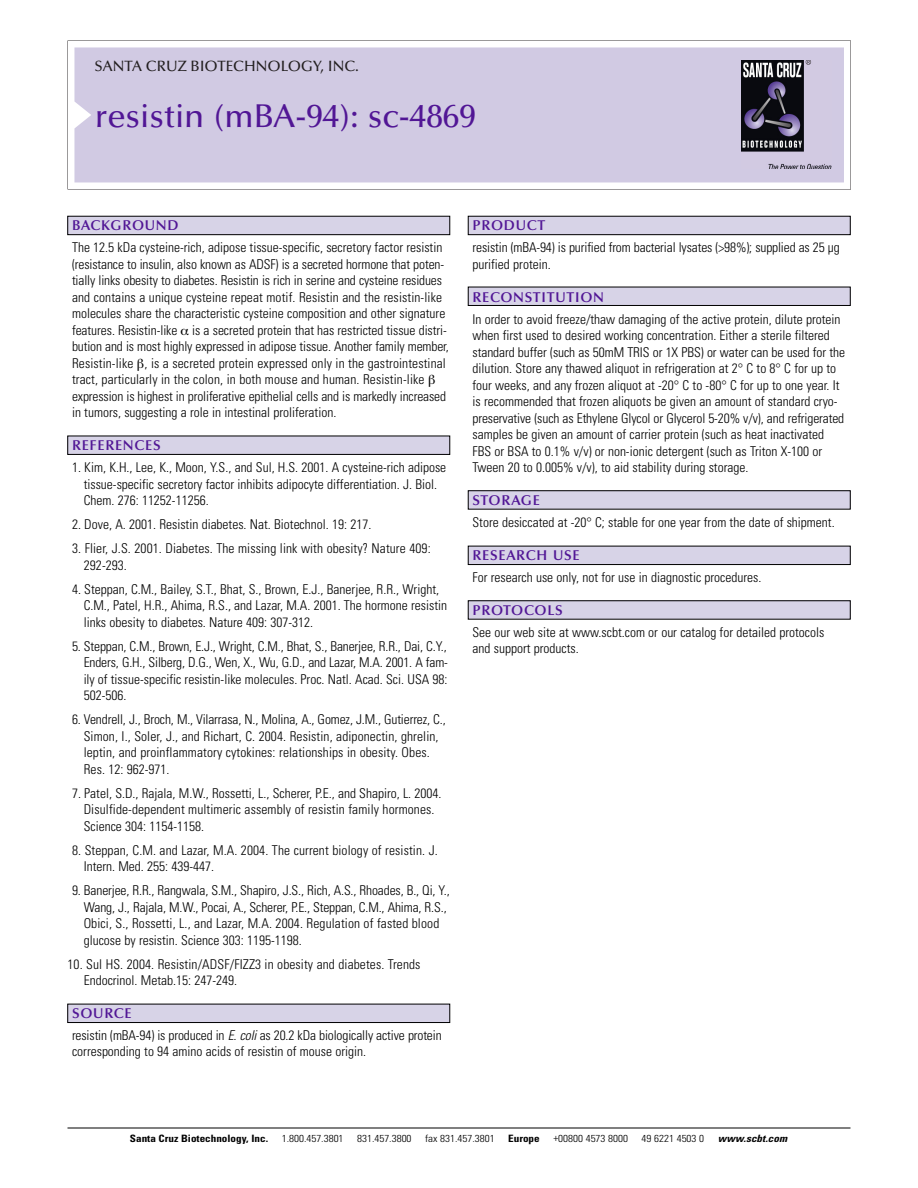
<style>
.page{position:relative;width:918px;height:1188px;background:#fff}
.page>*{position:absolute;margin:0;border:0;box-sizing:border-box;transform-origin:0 0}
.t1{font:500 33px "Optima";color:#511695}
.t2{font:500 15px "Optima";color:#231f20}
.t3{font:600 14.25px "Optima";letter-spacing:.05em;color:#511695}
.t4{font:300 condensed 13.5px/16.5px "Univers";color:#000}
.t5{font:300 condensed 10.2px "Univers";color:#000;scale:1.1 1}
.t6{font:700 condensed 10.2px "Univers";color:#000;scale:1.1 1}
.t7{font:italic 700 condensed 10.2px "Univers";letter-spacing:.005em;color:#000;scale:1.1 1}
.s1{font-style:italic}
</style>
<div class="page">
<div style="left:468px;top:287px;width:382px;height:18px;background:#d7d3e7"></div>
<div style="left:468px;top:287px;width:382px;height:19px;border:1px solid #000"></div>
<div style="left:468px;top:216px;width:382px;height:19px;background:#d7d3e7"></div>
<div style="left:468px;top:216px;width:382px;height:19px;border:1px solid #000"></div>
<svg style="left:68px;top:40px;width:783px;height:149px"></svg>
<div style="left:74px;top:47px;width:770px;height:135px;background:#d1cae3"></div>
<img style="left:741px;top:60px;width:90px;height:108px">
<hr style="left:68px;top:1128px;width:782px;height:1px;background:#000">
<div style="left:68px;top:436px;width:382px;height:18px;background:#d7d3e7"></div>
<div style="left:68px;top:436px;width:382px;height:19px;border:1px solid #000"></div>
<div style="left:68px;top:216px;width:382px;height:19px;background:#d7d3e7"></div>
<div style="left:68px;top:216px;width:382px;height:19px;border:1px solid #000"></div>
<div style="left:68px;top:1004px;width:382px;height:19px;background:#d7d3e7"></div>
<div style="left:68px;top:1004px;width:382px;height:19px;border:1px solid #000"></div>
<div style="left:468px;top:601px;width:382px;height:18px;background:#d7d3e7"></div>
<div style="left:468px;top:546px;width:382px;height:19px;background:#d7d3e7"></div>
<div style="left:468px;top:546px;width:382px;height:19px;border:1px solid #000"></div>
<div style="left:468px;top:491px;width:382px;height:18px;background:#d7d3e7"></div>
<p class="t2" style="left:94px;top:61px;width:266px">SANTA CRUZ BIOTECHNOLOGY, INC.</p>
<h1 class="t1" style="left:94px;top:103px;width:383px">resistin (mBA-94): sc-4869</h1>
<p class="t3" style="left:72px;top:220px;width:108px">BACKGROUND</p>
<p class="t4" style="left:72px;top:240px;width:378px">The 12.5 kDa cysteine-rich, adipose tissue-specific, secretory factor resistin (resistance to insulin, also known as ADSF) is a secreted hormone that poten&shy;tially links obesity to diabetes. Resistin is rich in serine and cysteine residues and contains a unique cysteine repeat motif. Resistin and the resistin-like molecules share the characteristic cysteine composition and other signature features. Resistin-like is a secreted protein that has restricted tissue distri&shy;bution and is most highly expressed in adipose tissue. Another family member, Resistin-like , is a secreted protein expressed only in the gastrointestinal tract, particularly in the colon, in both mouse and human. Resistin-like expression is highest in proliferative epithelial cells and is markedly increased in tumors, suggesting a role in intestinal proliferation.</p>
<p class="t3" style="left:72px;top:440px;width:90px">REFERENCES</p>
<p class="t4" style="left:84px;top:460px;width:364px;text-indent:-12px">1. Kim, K.H., Lee, K., Moon, Y.S., and Sul, H.S. 2001. A cysteine-rich adipose tissue-specific secretory factor inhibits adipocyte differentiation. J. Biol.<br>Chem. 276: 11252-11256.</p>
<p class="t4" style="left:72px;top:517px;width:301px">2. Dove, A. 2001. Resistin diabetes. Nat. Biotechnol. 19: 217.</p>
<p class="t4" style="left:84px;top:541px;width:349px;text-indent:-12px">3. Flier, J.S. 2001. Diabetes. The missing link with obesity? Nature 409:<br>292-293.</p>
<p class="t4" style="left:84px;top:582px;width:365px;text-indent:-12px">4. Steppan, C.M., Bailey, S.T., Bhat, S., Brown, E.J., Banerjee, R.R., Wright,<br>C.M., Patel, H.R., Ahima, R.S., and Lazar, M.A. 2001. The hormone resistin links obesity to diabetes. Nature 409: 307-312.</p>
<p class="t4" style="left:84px;top:639px;width:366px;text-align:justify;text-indent:-12px">5. Steppan, C.M., Brown, E.J., Wright, C.M., Bhat, S., Banerjee, R.R., Dai, C.Y., Enders, G.H., Silberg, D.G., Wen, X., Wu, G.D., and Lazar, M.A. 2001. A fam&shy;ily of tissue-specific resistin-like molecules. Proc. Natl. Acad. Sci. USA 98:<br>502-506.</p>
<p class="t4" style="left:84px;top:712px;width:364px;text-indent:-12px">6. Vendrell, J., Broch, M., Vilarrasa, N., Molina, A., Gomez, J.M., Gutierrez, C., Simon, I., Soler, J., and Richart, C. 2004. Resistin, adiponectin, ghrelin, leptin, and proinflammatory cytokines: relationships in obesity. Obes.<br>Res. 12: 962-971.</p>
<p class="t4" style="left:84px;top:786px;width:359px;text-indent:-12px">7. Patel, S.D., Rajala, M.W., Rossetti, L., Scherer, P.E., and Shapiro, L. 2004.<br>Disulfide-dependent multimeric assembly of resistin family hormones.<br>Science 304: 1154-1158.</p>
<p class="t4" style="left:84px;top:843px;width:356px;text-indent:-12px">8. Steppan, C.M. and Lazar, M.A. 2004. The current biology of resistin. J.<br>Intern. Med. 255: 439-447.</p>
<p class="t4" style="left:84px;top:883px;width:368px;text-indent:-12px">9. Banerjee, R.R., Rangwala, S.M., Shapiro, J.S., Rich, A.S., Rhoades, B., Qi, Y., Wang, J., Rajala, M.W., Pocai, A., Scherer, P.E., Steppan, C.M., Ahima, R.S., Obici, S., Rossetti, L., and Lazar, M.A. 2004. Regulation of fasted blood glucose by resistin. Science 303: 1195-1198.</p>
<p class="t4" style="left:84px;top:957px;width:338px;text-indent:-16px">10. Sul HS. 2004. Resistin/ADSF/FIZZ3 in obesity and diabetes. Trends<br>Endocrinol. Metab.15: 247-249.</p>
<p class="t3" style="left:72px;top:1008px;width:61px">SOURCE</p>
<p class="t4" style="left:72px;top:1028px;width:371px">resistin (mBA-94) is produced in <span class="s1">E. coli</span> as 20.2 kDa biologically active protein corresponding to 94 amino acids of resistin of mouse origin.</p>
<p class="t3" style="left:473px;top:220px;width:74px">PRODUCT</p>
<p class="t4" style="left:473px;top:240px;width:369px">resistin (mBA-94) is purified from bacterial lysates (&gt;98%); supplied as 25 µg purified protein.</p>
<p class="t3" style="left:473px;top:291px;width:133px">RECONSTITUTION</p>
<p class="t4" style="left:473px;top:312px;width:374px">In order to avoid freeze/thaw damaging of the active protein, dilute protein when first used to desired working concentration. Either a sterile filtered standard buffer (such as 50mM TRIS or 1X PBS) or water can be used for the dilution. Store any thawed aliquot in refrigeration at 2° C to 8° C for up to four weeks, and any frozen aliquot at -20° C to -80° C for up to one year. It is recommended that frozen aliquots be given an amount of standard cryo&shy;preservative (such as Ethylene Glycol or Glycerol 5-20% v/v), and refrigerated samples be given an amount of carrier protein (such as heat inactivated FBS or BSA to 0.1% v/v) or non-ionic detergent (such as Triton X-100 or Tween 20 to 0.005% v/v), to aid stability during storage.</p>
<p class="t3" style="left:473px;top:495px;width:69px">STORAGE</p>
<p class="t4" style="left:473px;top:515px;width:364px">Store desiccated at -20° C; stable for one year from the date of shipment.</p>
<p class="t3" style="left:473px;top:549px;width:109px">RESEARCH USE</p>
<p class="t4" style="left:473px;top:570px;width:290px">For research use only, not for use in diagnostic procedures.</p>
<p class="t3" style="left:473px;top:604px;width:92px">PROTOCOLS</p>
<p class="t4" style="left:473px;top:625px;width:353px">See our web site at www.scbt.com or our catalog for detailed protocols and support products.</p>
<p class="t6" style="left:130px;top:1135px;width:127px">Santa Cruz Biotechnology, Inc.</p>
<p class="t5" style="left:282px;top:1135px;width:58px">1.800.457.3801</p>
<p class="t5" style="left:357px;top:1135px;width:51px">831.457.3800</p>
<p class="t5" style="left:425px;top:1135px;width:65px">fax 831.457.3801</p>
<p class="t6" style="left:508px;top:1135px;width:30px">Europe</p>
<p class="t5" style="left:553px;top:1135px;width:69px">+00800 4573 8000</p>
<p class="t5" style="left:642px;top:1135px;width:58px">49 6221 4503 0</p>
<p class="t7" style="left:718px;top:1135px;width:64px">www.scbt.com</p>
</div>
